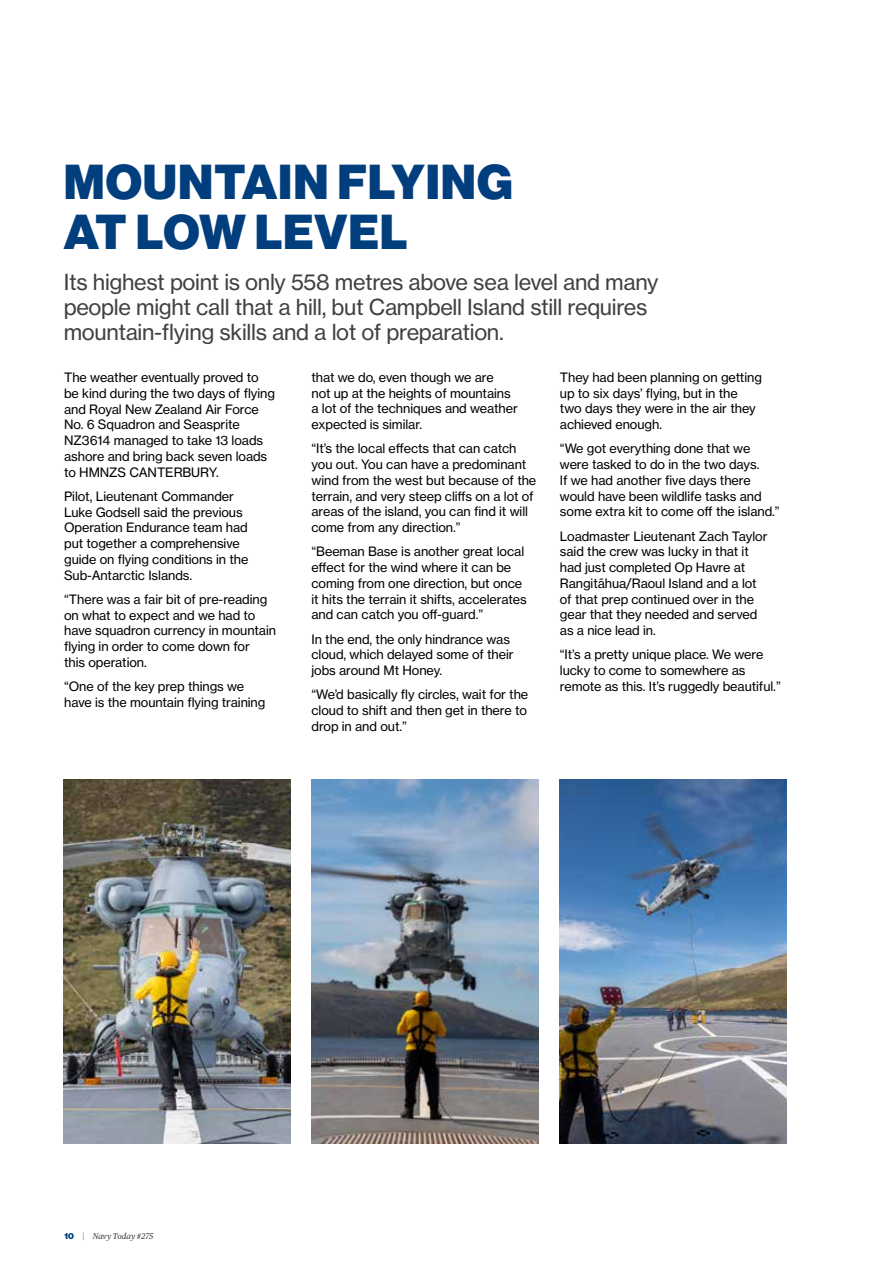
<style>
.page{position:relative;width:893px;height:1263px;background:#fff}
.page>*{position:absolute;margin:0;border:0;box-sizing:border-box;transform-origin:0 0}
.t1{font:900 48px/49.5px "Haas Grot Disp 95";letter-spacing:.02em;color:#003e7e}
.t2{font:21.75px/25.5px "Haas Grot Text 55 Roman";letter-spacing:-.015em;color:#414042}
.t3{font:12.75px/15.8px "Haas Grot Text 55 Roman";letter-spacing:-.005em;color:#000}
.t4{font:italic 8.25px "Publico Text";color:#414042}
.s1{font-family:"Haas Grot Disp 95";font-weight:900;font-style:normal;color:#003e7e}
.s2{font-family:"Haas Grot Text 55 Roman";font-style:normal;color:#939598}
</style>
<div class="page">
<img style="left:560px;top:779px;width:227px;height:365px">
<img style="left:64px;top:779px;width:227px;height:365px">
<img style="left:312px;top:779px;width:227px;height:365px">
<h1 class="t1" style="left:64px;top:158px;width:450px">MOUNTAIN FLYING<br>AT LOW LEVEL</h1>
<h2 class="t2" style="left:64px;top:269px;width:596px">Its highest point is only 558 metres above sea level and many people might call that a hill, but Campbell Island still requires mountain-flying skills and a lot of preparation.</h2>
<p class="t3" style="left:64px;top:369px;width:212px">The weather eventually proved to be kind during the two days of flying and Royal New Zealand Air Force<br>No. 6 Squadron and Seasprite<br>NZ3614 managed to take 13 loads ashore and bring back seven loads to HMNZS CANTERBURY.</p>
<p class="t3" style="left:64px;top:488px;width:186px">Pilot, Lieutenant Commander<br>Luke Godsell said the previous<br>Operation Endurance team had put together a comprehensive guide on flying conditions in the<br>Sub-Antarctic Islands.</p>
<p class="t3" style="left:64px;top:591px;width:213px">“There was a fair bit of pre-reading on what to expect and we had to have squadron currency in mountain flying in order to come down for<br>this operation.</p>
<p class="t3" style="left:64px;top:678px;width:203px">“One of the key prep things we have is the mountain flying training</p>
<p class="t3" style="left:560px;top:369px;width:204px">They had been planning on getting up to six days’ flying, but in the two days they were in the air they achieved enough.</p>
<p class="t3" style="left:560px;top:441px;width:221px">“We got everything done that we were tasked to do in the two days.<br>If we had another five days there would have been wildlife tasks and some extra kit to come off the island.”</p>
<p class="t3" style="left:560px;top:528px;width:209px">Loadmaster Lieutenant Zach Taylor said the crew was lucky in that it had just completed Op Havre at<br>Rangitāhua/Raoul Island and a lot of that prep continued over in the gear that they needed and served as a nice lead in.</p>
<p class="t3" style="left:560px;top:647px;width:222px">“It’s a pretty unique place. We were lucky to come to somewhere as remote as this. It’s ruggedly beautiful.”</p>
<p class="t3" style="left:311px;top:369px;width:208px">that we do, even though we are<br>not up at the heights of mountains a lot of the techniques and weather expected is similar.</p>
<p class="t3" style="left:311px;top:441px;width:226px">“It’s the local effects that can catch you out. You can have a predominant wind from the west but because of the terrain, and very steep cliffs on a lot of areas of the island, you can find it will come from any direction.”</p>
<p class="t3" style="left:311px;top:544px;width:217px">“Beeman Base is another great local effect for the wind where it can be coming from one direction, but once it hits the terrain it shifts, accelerates and can catch you off-guard.”</p>
<p class="t3" style="left:311px;top:631px;width:204px">In the end, the only hindrance was cloud, which delayed some of their jobs around Mt Honey.</p>
<p class="t3" style="left:311px;top:687px;width:218px;text-align:justify">“We’d basically fly circles, wait for the cloud to shift and then get in there to drop in and out.”</p>
<p class="t4" style="left:65px;top:1230px;width:90px"><span class="s1">10</span> <span class="s2">|</span> Navy Today #275</p>
</div>
